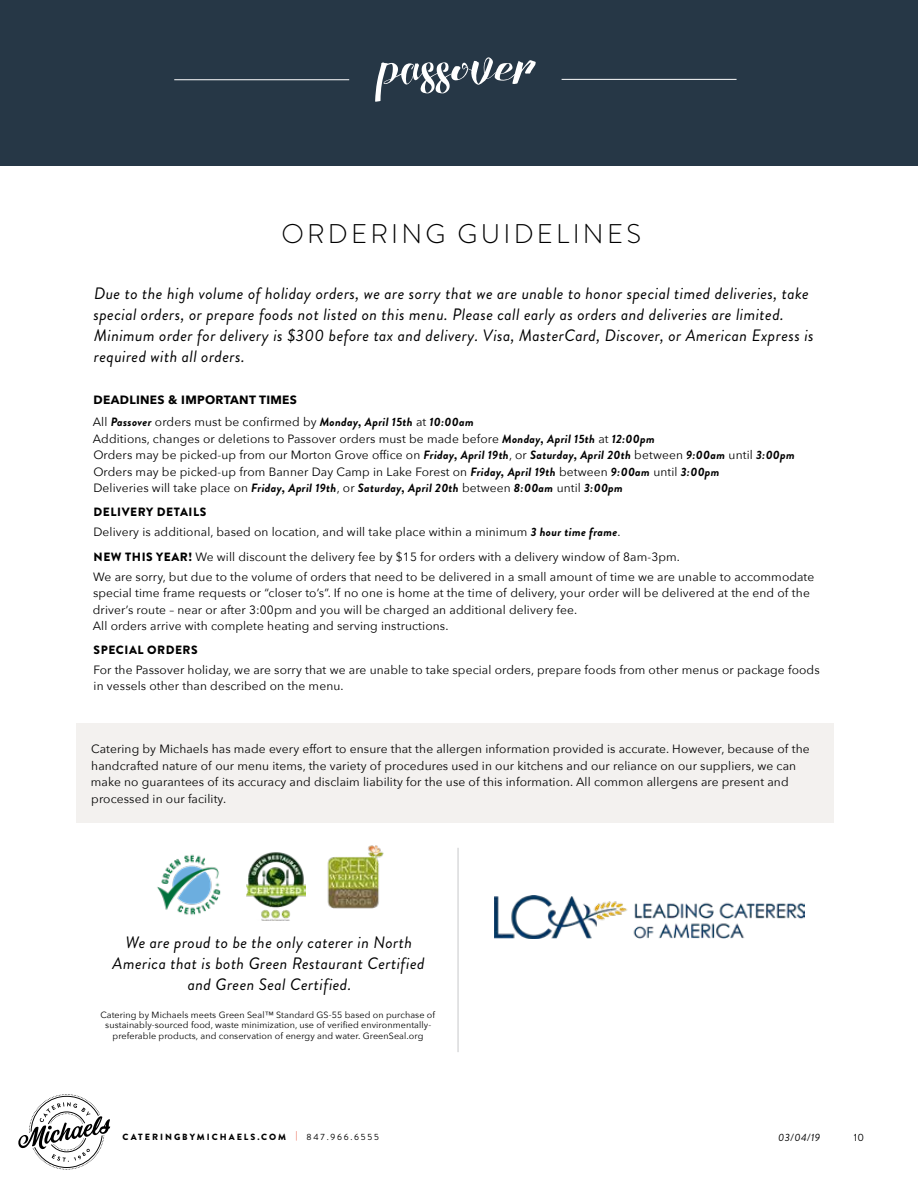
<style>
.page{position:relative;width:918px;height:1188px;background:#fff}
.page>*{position:absolute;margin:0;border:0;box-sizing:border-box;transform-origin:0 0}
.t1{font:300 27px "Brandon Grotesque";letter-spacing:.12em;color:#000}
.t2{font:italic 16.5px/21px "Brandon Grotesque";letter-spacing:.025em;color:#000;text-align:center}
.t3{font:12px/16.5px "Avenir Next";letter-spacing:.01em;color:#000}
.t4{font:italic 700 12px/24px "Brandon Grotesque";letter-spacing:.025em;color:#000}
.t5{font:700 12px "Avenir Next";letter-spacing:.025em;color:#000}
.t6{font:900 12px "Brandon Grotesque";letter-spacing:.045em;color:#000}
.t7{font:italic 10.5px "Brandon Grotesque";color:#000}
.t8{font:10.5px "Brandon Grotesque";color:#000}
.t9{font:9px/10.5px "Avenir Next";letter-spacing:.01em;color:#000;text-align:center}
.t10{font:900 9px "Brandon Grotesque";letter-spacing:.22em;color:#000}
.s1{font-family:"Avenir Next";font-weight:400;font-style:normal}
.s2{font-family:"Brandon Grotesque";font-weight:700;font-style:italic}
.s3{font-weight:900;font-style:normal}
.s4{font-family:"Brandon Grotesque";font-weight:900}
.s5{color:#ea6752}
.s6{font-weight:400}
</style>
<div class="page">
<div style="left:0;top:0;width:918px;height:165px;background:#263746"></div>
<hr style="left:174px;top:79px;width:175px;height:1px;background:#fff">
<hr style="left:562px;top:79px;width:175px;height:1px;background:#fff">
<svg style="left:375px;top:57px;width:161px;height:45px"></svg>
<svg style="left:18px;top:1094px;width:92px;height:76px"></svg>
<img style="left:157px;top:854px;width:64px;height:61px">
<img style="left:247px;top:852px;width:58px;height:68px">
<img style="left:327px;top:845px;width:57px;height:64px">
<hr style="left:458px;top:848px;width:1px;height:204px;background:#c7c8ca">
<img style="left:495px;top:896px;width:309px;height:43px">
<div style="left:76px;top:723px;width:758px;height:100px;background:#f3f1ef"></div>
<h1 class="t1" style="left:281px;top:215px;width:361px">ORDERING GUIDELINES</h1>
<p class="t2" style="left:93px;top:283px;width:722px;text-align:left">Due to the high volume of holiday orders, we are sorry that we are unable to honor special timed deliveries, take special orders, or prepare foods not listed on this menu. Please call early as orders and deliveries are limited.<br>Minimum order for delivery is $300 before tax and delivery. Visa, MasterCard, Discover, or American Express is required with all orders.</p>
<p class="t5" style="left:94px;top:389px;width:205px">DEADLINES &amp; IMPORTANT TIMES</p>
<p class="t4" style="left:93px;top:410px;width:383px"><span class="s1">All</span> Passover <span class="s1">orders must be confirmed by</span> Monday, April 15th <span class="s1">at</span> 10:00am</p>
<p class="t3" style="left:93px;top:430px;width:704px">Additions, changes or deletions to Passover orders must be made before <span class="s2">Monday, April 15th</span> at <span class="s2">12:00pm<br></span>Orders may be picked-up from our Morton Grove office on <span class="s2">Friday, April 19th</span>, or <span class="s2">Saturday, April 20th</span> between <span class="s2">9:00am</span> until <span class="s2">3:00pm<br></span>Orders may be picked-up from Banner Day Camp in Lake Forest on <span class="s2">Friday, April 19th</span> between <span class="s2">9:00am</span> until <span class="s2">3:00pm</span></p>
<p class="t4" style="left:93px;top:476px;width:531px"><span class="s1">Deliveries will take place on</span> Friday, April 19th<span class="s1">, or</span> Saturday, April 20th <span class="s1">between</span> 8:00am <span class="s1">until</span> 3:00pm<br><span class="s3">DELIVERY DETAILS</span></p>
<p class="t3" style="left:93px;top:518px;width:588px;line-height:25.5px">Delivery is additional, based on location, and will take place within a minimum <span class="s2">3 hour time frame</span>.<br><span class="s4">NEW THIS YEAR!</span> We will discount the delivery fee by $15 for orders with a delivery window of 8am-3pm.</p>
<p class="t3" style="left:93px;top:568px;width:723px">We are sorry, but due to the volume of orders that need to be delivered in a small amount of time we are unable to accommodate special time frame requests or “closer to’s”. If no one is home at the time of delivery, your order will be delivered at the end of the driver’s route – near or after 3:00pm and you will be charged an additional delivery fee.<br>All orders arrive with complete heating and serving instructions.</p>
<p class="t6" style="left:94px;top:641px;width:106px">SPECIAL ORDERS</p>
<p class="t3" style="left:93px;top:661px;width:728px">For the Passover holiday, we are sorry that we are unable to take special orders, prepare foods from other menus or package foods in vessels other than described on the menu.</p>
<p class="t3" style="left:91px;top:741px;width:721px">Catering by Michaels has made every effort to ensure that the allergen information provided is accurate. However, because of the handcrafted nature of our menu items, the variety of procedures used in our kitchens and our reliance on our suppliers, we can make no guarantees of its accuracy and disclaim liability for the use of this information. All common allergens are present and processed in our facility.</p>
<h2 class="t2" style="left:113px;top:932px;width:313px">We are proud to be the only caterer in North<br>America that is both Green Restaurant Certified and Green Seal Certified.</h2>
<p class="t9" style="left:100px;top:1009px;width:336px">Catering by Michaels meets Green Seal™ Standard GS-55 based on purchase of sustainably-sourced food, waste minimization, use of verified environmentally&shy;preferable products, and conservation of energy and water. GreenSeal.org</p>
<p class="t10" style="left:123px;top:1130px;width:258px">CATERINGBYMICHAELS.COM <span class="s5">|</span> <span class="s6">847.966.6555</span></p>
<p class="t7" style="left:778px;top:1130px;width:44px">03/04/19</p>
<p class="t8" style="left:854px;top:1130px;width:12px">10</p>
</div>
